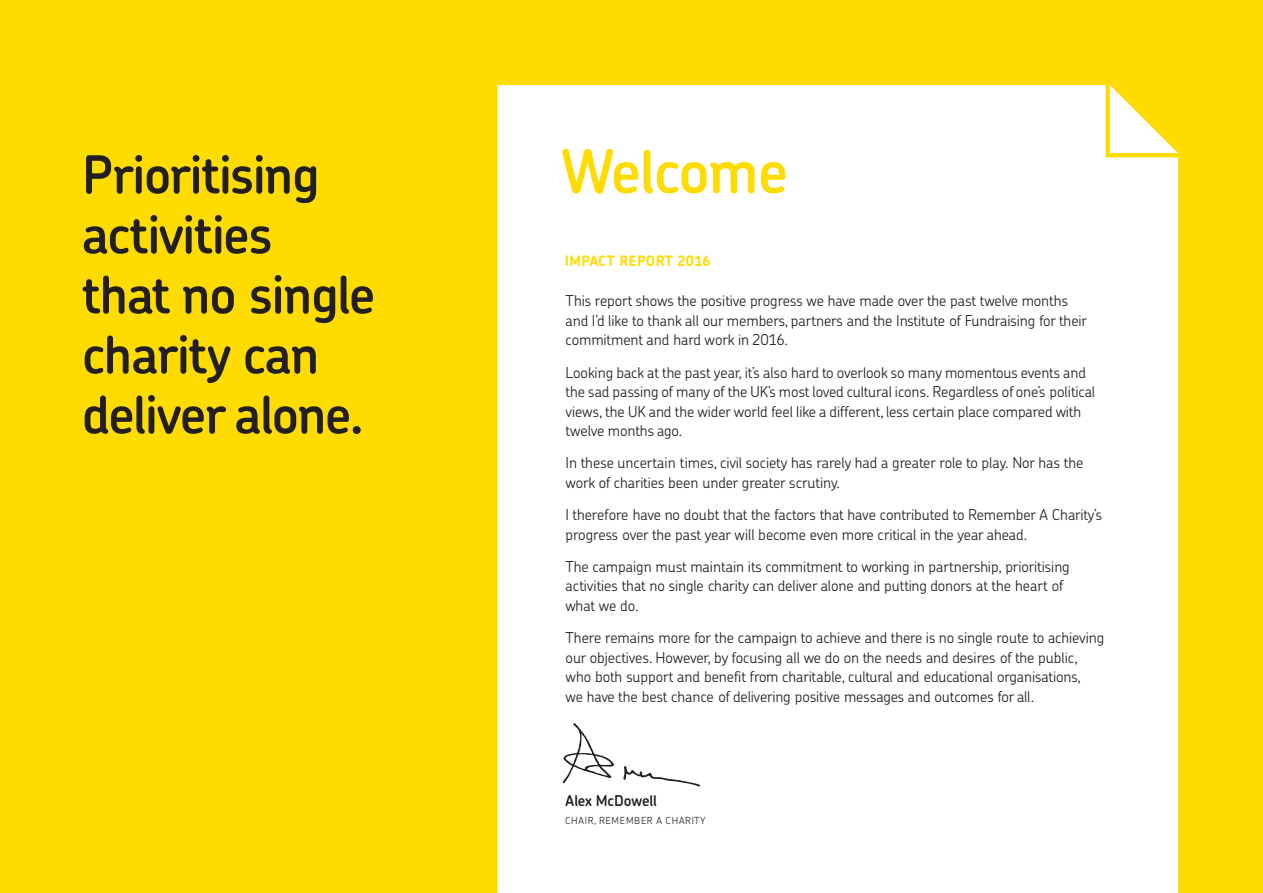
<style>
.page{position:relative;width:1263px;height:893px;background:#ffdc01}
.page>*{position:absolute;margin:0;border:0;box-sizing:border-box;transform-origin:0 0}
.t1{font:600 60px "Chevin Std";letter-spacing:-.025em;color:#ffdc01}
.t2{font:600 52.5px/60px "Chevin Std";letter-spacing:-.03em;color:#231f20}
.t3{font:300 15px/19.5px "Chevin Std";letter-spacing:-.005em;color:#231f20}
.t4{font:600 15px "Chevin Std";letter-spacing:-.015em;color:#231f20}
.t5{font:700 14.4px "Chevin Std";letter-spacing:.02em;color:#ffdc01}
.t6{font:300 9.75px "Chevin Std";letter-spacing:.08em;color:#231f20}
</style>
<div class="page">
<div style="left:497px;top:85px;width:681px;height:808px;background:#fff"></div>
<svg style="left:1102px;top:85px;width:76px;height:74px"></svg>
<svg style="left:563px;top:723px;width:137px;height:63px;background:#efefef"></svg>
<p class="t2" style="left:82px;top:143px;width:295px">Prioritising activities<br>that no single charity can deliver alone.</p>
<p class="t1" style="left:561px;top:132px;width:228px">Welcome</p>
<p class="t5" style="left:565px;top:252px;width:147px">IMPACT REPORT 2016</p>
<p class="t3" style="left:566px;top:291px;width:523px">This report shows the positive progress we have made over the past twelve months and I’d like to thank all our members, partners and the Institute of Fundraising for their commitment and hard work in 2016.</p>
<p class="t3" style="left:566px;top:362px;width:531px">Looking back at the past year, it’s also hard to overlook so many momentous events and the sad passing of many of the UK’s most loved cultural icons. Regardless of one’s political views, the UK and the wider world feel like a different, less certain place compared with twelve months ago.</p>
<p class="t3" style="left:566px;top:453px;width:519px">In these uncertain times, civil society has rarely had a greater role to play. Nor has the work of charities been under greater scrutiny.</p>
<p class="t3" style="left:566px;top:504px;width:538px">I therefore have no doubt that the factors that have contributed to Remember A Charity’s progress over the past year will become even more critical in the year ahead.</p>
<p class="t3" style="left:566px;top:556px;width:506px">The campaign must maintain its commitment to working in partnership, prioritising activities that no single charity can deliver alone and putting donors at the heart of what we do.</p>
<p class="t3" style="left:566px;top:627px;width:540px">There remains more for the campaign to achieve and there is no single route to achieving our objectives. However, by focusing all we do on the needs and desires of the public, who both support and benefit from charitable, cultural and educational organisations,<br>we have the best chance of delivering positive messages and outcomes for all.</p>
<p class="t4" style="left:566px;top:791px;width:93px">Alex McDowell</p>
<p class="t6" style="left:565px;top:814px;width:142px">CHAIR, REMEMBER A CHARITY</p>
</div>
